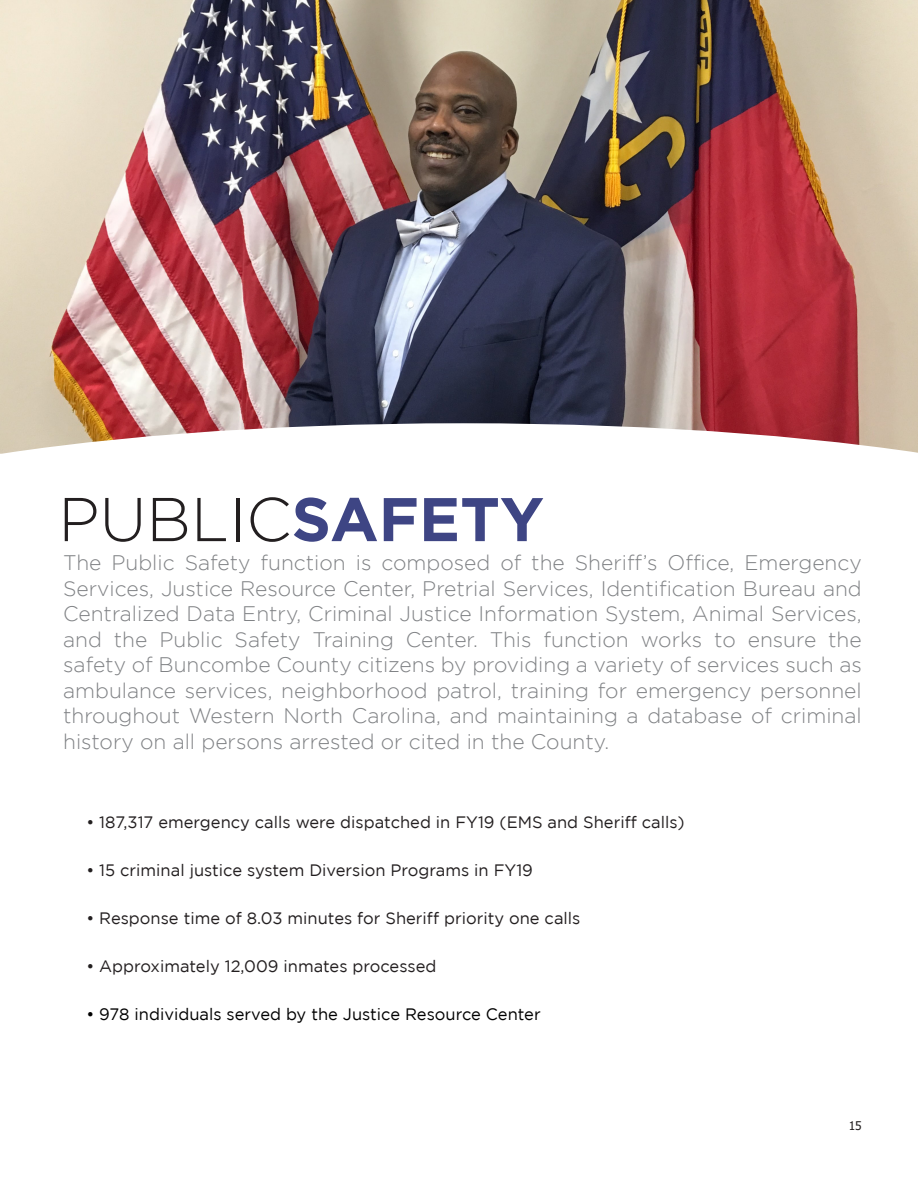
<style>
.page{position:relative;width:918px;height:1188px;background:#fff}
.page>*{position:absolute;margin:0;border:0;box-sizing:border-box;transform-origin:0 0}
.t1{font:300 61.65px "Gotham";color:#231f20}
.t2{font:300 21px/25.5px "Gotham";color:#808285;text-align:justify}
.t3{font:16.5px "Gotham";color:#231f20}
.t4{font:16.5px "Gotham";color:#000}
.t5{font:12px "Tahoma";color:#231f20}
.s1{font-weight:700;font-size:61.5px;color:#3e4584}
</style>
<div class="page">
<img style="left:0;top:0;width:918px;height:423px">
<svg style="left:0;top:423px;width:918px;height:30px"></svg>
<svg style="left:0;top:425px;width:271px;height:29px"></svg>
<p class="t1" style="left:58px;top:486px;width:487px">PUBLIC<span class="s1">SAFETY</span></p>
<p class="t2" style="left:63px;top:550px;width:800px">The Public Safety function is composed of the Sheriff’s Office, Emergency Services, Justice Resource Center, Pretrial Services, Identification Bureau and Centralized Data Entry, Criminal Justice Information System, Animal Services, and the Public Safety Training Center. This function works to ensure the safety of Buncombe County citizens by providing a variety of services such as ambulance services, neighborhood patrol, training for emergency personnel throughout Western North Carolina, and maintaining a database of criminal history on all persons arrested or cited in the County.</p>
<p class="t3" style="left:86px;top:814px;width:600px">• 187,317 emergency calls were dispatched in FY19 (EMS and Sheriff calls)</p>
<p class="t3" style="left:86px;top:862px;width:448px">• 15 criminal justice system Diversion Programs in FY19</p>
<p class="t3" style="left:86px;top:910px;width:496px">• Response time of 8.03 minutes for Sheriff priority one calls</p>
<p class="t3" style="left:86px;top:958px;width:351px">• Approximately 12,009 inmates processed</p>
<p class="t4" style="left:86px;top:1006px;width:456px">• 978 individuals served by the Justice Resource Center</p>
<p class="t5" style="left:849px;top:1118px;width:15px">15</p>
</div>
